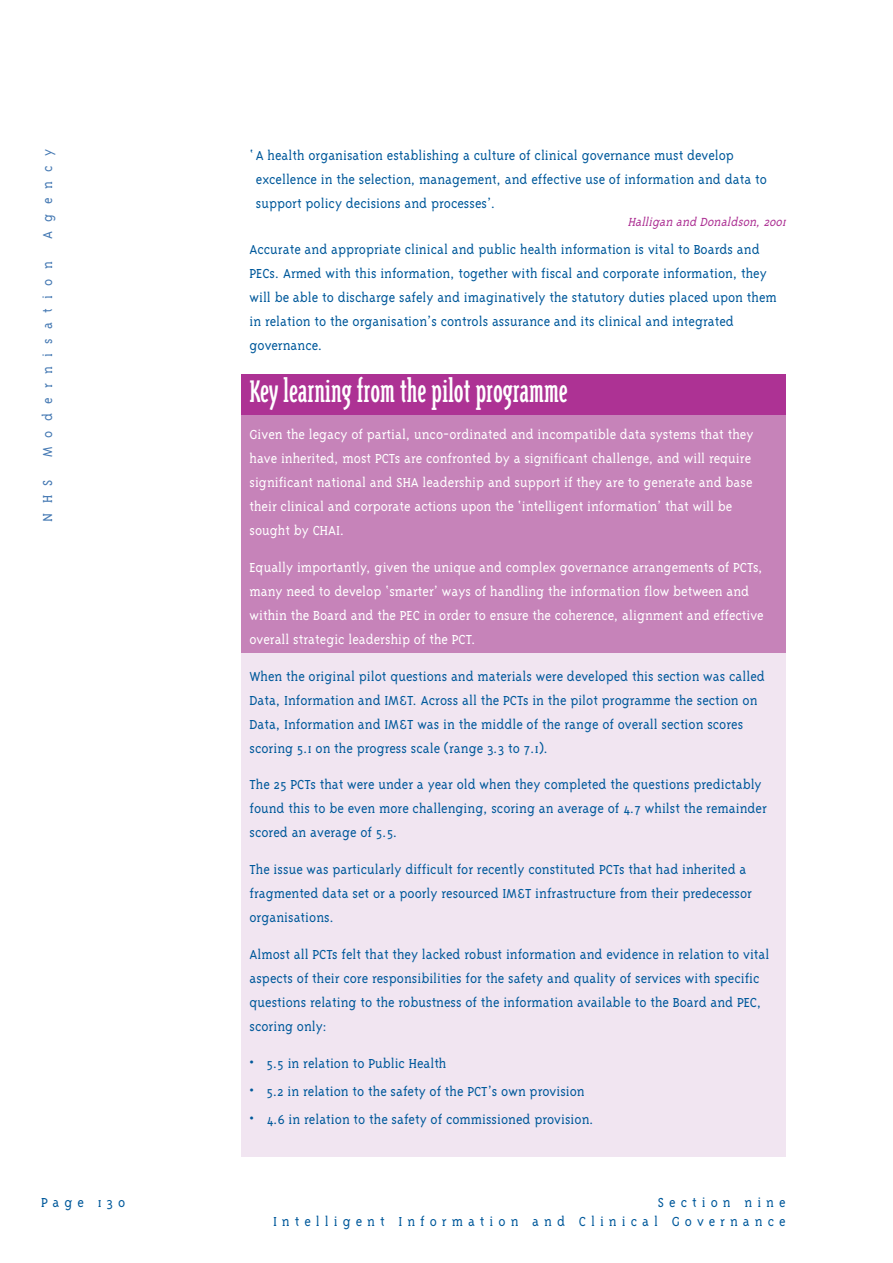
<style>
.page{position:relative;width:893px;height:1263px;background:#fff}
.page>*{position:absolute;margin:0;border:0;box-sizing:border-box;transform-origin:0 0}
.t1{font:36px "Triplex Cond Serif";color:#fff}
.t2{font:300 15px/24px "Triplex Serif";color:#00599b}
.t3{font:300 15px/24px "Triplex Serif";color:#fff}
.t4{font:300 15px/19.2px "Triplex Serif";letter-spacing:.335em;color:#00599b;text-align:right}
.t5{font:300 15px "Triplex Serif";letter-spacing:.62em;color:#4579b3}
.t6{font:italic 300 13.5px "Triplex Serif";color:#ad3294}
</style>
<div class="page">
<div style="left:241px;top:374px;width:544px;height:43px;background:#ad3294"></div>
<div style="left:241px;top:416px;width:544px;height:237px;background:#c683b9"></div>
<div style="left:241px;top:653px;width:544px;height:504px;background:#f1e5f1"></div>
<p class="t5" style="left:42px;top:239px;width:92px;rotate:-90deg">Agency</p>
<p class="t5" style="left:42px;top:457px;width:198px;rotate:-90deg">Modernisation</p>
<p class="t5" style="left:42px;top:522px;width:43px;rotate:-90deg">NHS</p>
<p class="t2" style="left:256px;top:144px;width:512px;text-indent:-6px">‘ A health organisation establishing a culture of clinical governance must develop excellence in the selection, management, and effective use of information and data to support policy decisions and processes’.</p>
<p class="t6" style="left:627px;top:217px;width:162px">Halligan and Donaldson,2001</p>
<p class="t2" style="left:249px;top:239px;width:528px">Accurate and appropriate clinical and public health information is vital to Boards and PECs. Armed with this information, together with fiscal and corporate information, they will be able to discharge safely and imaginatively the statutory duties placed upon them in relation to the organisation’s controls assurance and its clinical and integrated governance.</p>
<h1 class="t1" style="left:249px;top:377px;width:319px">Key learning from the pilot programme</h1>
<p class="t3" style="left:249px;top:424px;width:505px">Given the legacy of partial, unco-ordinated and incompatible data systems that they have inherited, most PCTs are confronted by a significant challenge, and will require significant national and SHA leadership and support if they are to generate and base their clinical and corporate actions upon the ‘intelligent information’ that will be sought by CHAI.</p>
<p class="t3" style="left:249px;top:556px;width:515px">Equally importantly, given the unique and complex governance arrangements of PCTs, many need to develop ‘smarter’ ways of handling the information flow between and within the Board and the PEC in order to ensure the coherence, alignment and effective overall strategic leadership of the PCT.</p>
<p class="t2" style="left:249px;top:665px;width:517px">When the original pilot questions and materials were developed this section was called Data, Information and IM&amp;T. Across all the PCTs in the pilot programme the section on Data, Information and IM&amp;T was in the middle of the range of overall section scores scoring 5.1 on the progress scale (range 3.3 to 7.1).</p>
<p class="t2" style="left:249px;top:774px;width:519px">The 25 PCTs that were under a year old when they completed the questions predictably found this to be even more challenging, scoring an average of 4.7 whilst the remainder scored an average of 5.5.</p>
<p class="t2" style="left:249px;top:859px;width:504px">The issue was particularly difficult for recently constituted PCTs that had inherited a fragmented data set or a poorly resourced IM&amp;T infrastructure from their predecessor organisations.</p>
<p class="t2" style="left:249px;top:943px;width:521px">Almost all PCTs felt that they lacked robust information and evidence in relation to vital aspects of their core responsibilities for the safety and quality of services with specific questions relating to the robustness of the information available to the Board and PEC, scoring only:</p>
<p class="t2" style="left:249px;top:1052px;width:198px">• 5.5 in relation to Public Health</p>
<p class="t2" style="left:249px;top:1080px;width:337px">• 5.2 in relation to the safety of the PCT’s own provision</p>
<p class="t2" style="left:249px;top:1109px;width:346px">• 4.6 in relation to the safety of commissioned provision.</p>
<p class="t2" style="left:41px;top:1191px;width:86px">Page 130</p>
<p class="t4" style="left:273px;top:1193px;width:514px">Section nine<br>Intelligent Information and Clinical Governance</p>
</div>
